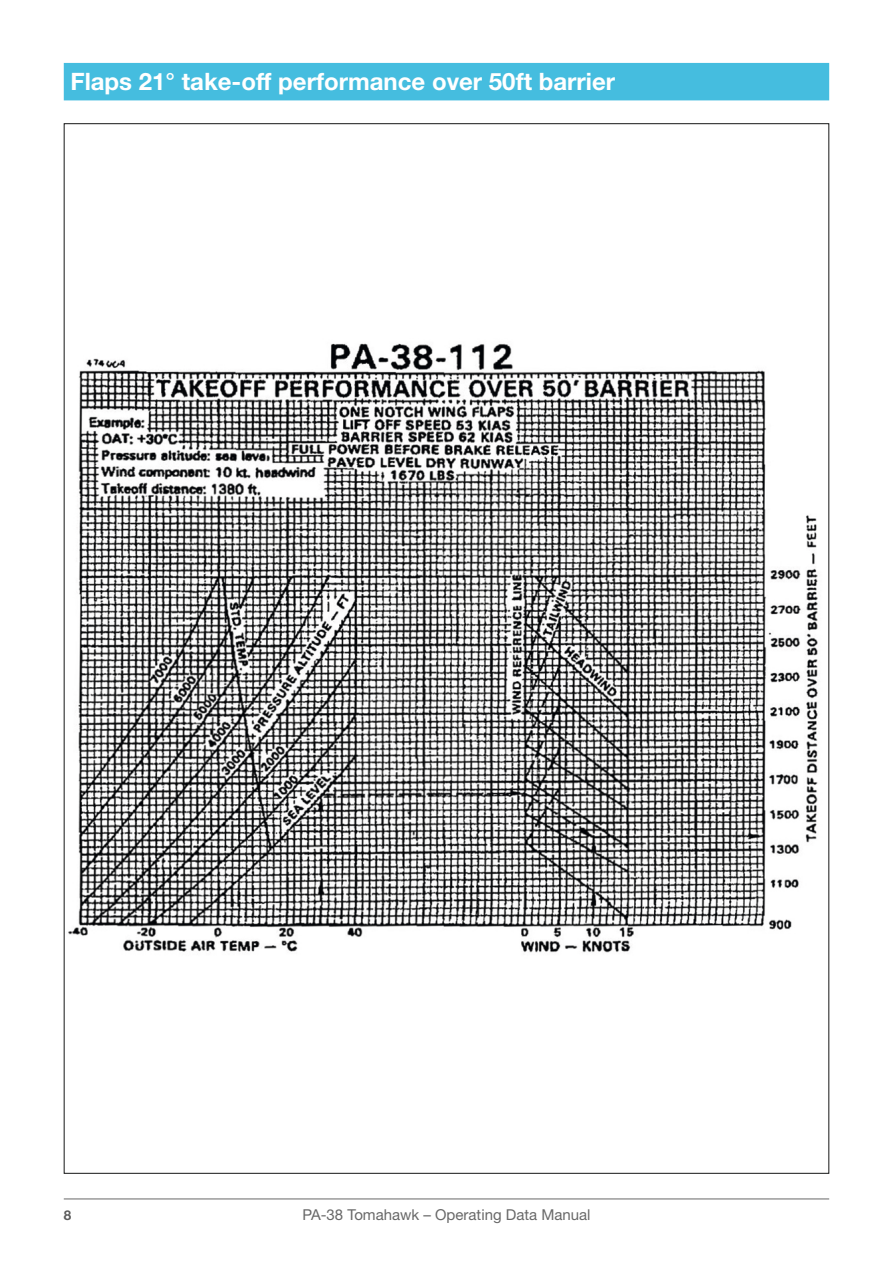
<style>
.page{position:relative;width:893px;height:1263px;background:#fff}
.page>*{position:absolute;margin:0;border:0;box-sizing:border-box;transform-origin:0 0}
.t1{font:700 24px "Helvetica Neue LT Std";color:#fff}
.t2{font:15px "Helvetica Neue LT Std";color:#686868}
.t3{font:700 13.5px "Helvetica Neue LT Std";color:#5b5b5b}
</style>
<div class="page">
<hr style="left:64px;top:1199px;width:765px;height:1px;background:#686868">
<div style="left:64px;top:63px;width:765px;height:37px;background:#45bddf"></div>
<img style="left:68px;top:343px;width:750px;height:610px">
<p class="t1" style="left:70px;top:67px;width:546px">Flaps 21° take-off performance over 50ft barrier</p>
<p class="t3" style="left:64px;top:1207px;width:9px">8</p>
<p class="t2" style="left:302px;top:1206px;width:290px">PA-38 Tomahawk – Operating Data Manual</p>
</div>
